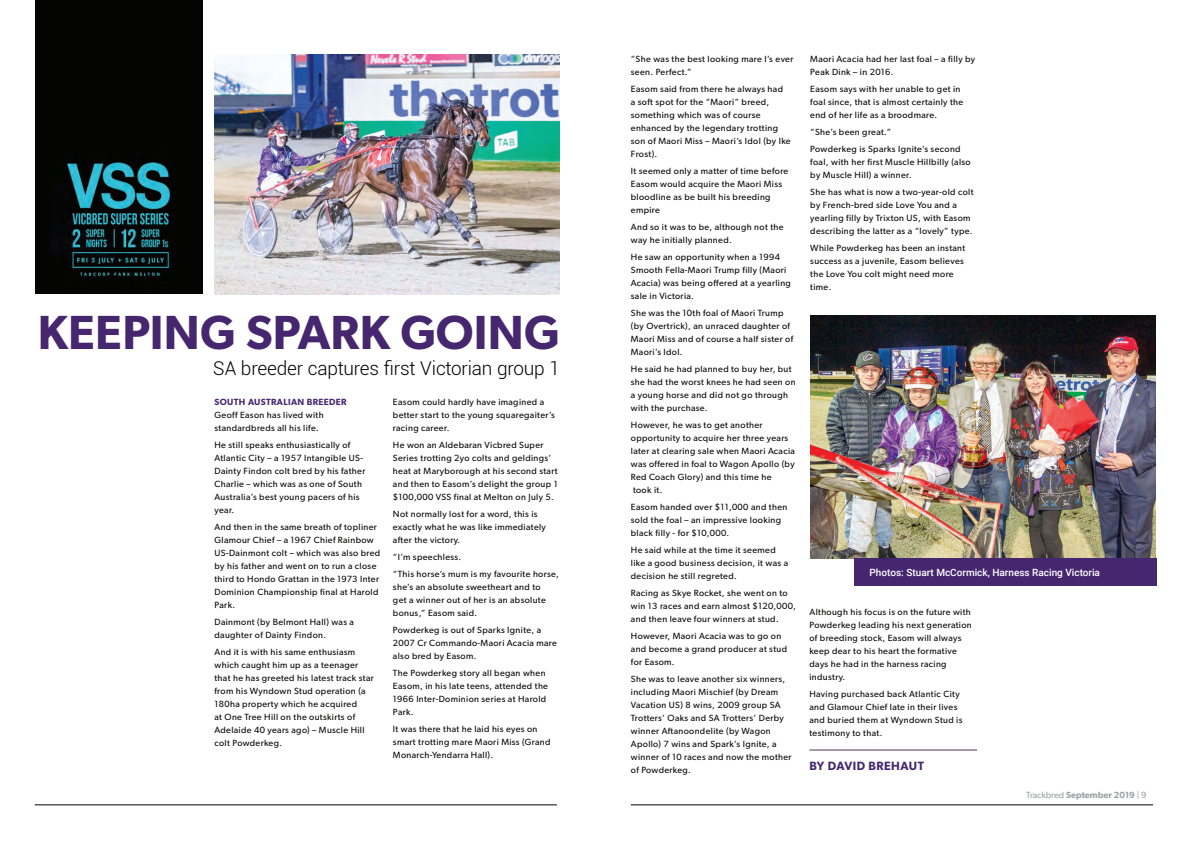
<style>
.page{position:relative;width:1191px;height:842px;background:#fff}
.page>*{position:absolute;margin:0;border:0;box-sizing:border-box;transform-origin:0 0}
.t1{font:600 48px "Gibson";letter-spacing:.005em;color:#45266f}
.t2{font:300 19px "Roboto";letter-spacing:-.01em;color:#000}
.t3{font:600 12px "Gibson";letter-spacing:.04em;color:#45266f}
.t4{font:500 10px "Roboto";color:#fff}
.t5{font:9px/13px "Gibson";letter-spacing:.04em;color:#040503}
.t6{font:600 9px "Gibson";color:#9d9fa2}
.t7{font:600 9px "Gibson";letter-spacing:.04em;color:#45266f}
.s1{font-weight:400}
</style>
<div class="page">
<hr style="left:631px;top:805px;width:522px;height:1px;background:#040503">
<hr style="left:35px;top:805px;width:522px;height:1px;background:#040503">
<img style="left:810px;top:315px;width:346px;height:243px">
<div style="left:35px;top:0;width:167px;height:294px;background:#040503"></div>
<img style="left:67px;top:162px;width:104px;height:114px">
<div style="left:853px;top:558px;width:303px;height:27px;background:#45266f"></div>
<hr style="left:809px;top:749px;width:168px;height:1px;background:#51324c">
<img style="left:214px;top:55px;width:345px;height:240px">
<h1 class="t1" style="left:38px;top:303px;width:524px">KEEPING SPARK GOING</h1>
<h2 class="t2" style="left:213px;top:355px;width:348px">SA breeder captures first Victorian group 1</h2>
<p class="t7" style="left:214px;top:397px;width:134px">SOUTH AUSTRALIAN BREEDER</p>
<p class="t5" style="left:214px;top:408px;width:111px">Geoff Eason has lived with standardbreds all his life.</p>
<p class="t5" style="left:214px;top:438px;width:152px">He still speaks enthusiastically of<br>Atlantic City – a 1957 Intangible US-<br>Dainty Findon colt bred by his father<br>Charlie – which was as one of South<br>Australia’s best young pacers of his year.</p>
<p class="t5" style="left:214px;top:520px;width:167px">And then in the same breath of topliner Glamour Chief – a 1967 Chief Rainbow US-Dainmont colt – which was also bred by his father and went on to run a close third to Hondo Grattan in the 1973 Inter Dominion Championship final at Harold Park.</p>
<p class="t5" style="left:214px;top:615px;width:141px">Dainmont (by Belmont Hall) was a daughter of Dainty Findon.</p>
<p class="t5" style="left:214px;top:645px;width:161px">And it is with his same enthusiasm which caught him up as a teenager that he has greeted his latest track star from his Wyndown Stud operation (a<br>180ha property which he acquired<br>at One Tree Hill on the outskirts of<br>Adelaide 40 years ago) – Muscle Hill colt Powderkeg.</p>
<p class="t5" style="left:393px;top:395px;width:164px">Easom could hardly have imagined a better start to the young squaregaiter’s racing career.</p>
<p class="t5" style="left:393px;top:438px;width:166px">He won an Aldebaran Vicbred Super Series trotting 2yo colts and geldings’ heat at Maryborough at his second start and then to Easom’s delight the group 1 $100,000 VSS final at Melton on July 5.</p>
<p class="t5" style="left:393px;top:507px;width:154px">Not normally lost for a word, this is exactly what he was like immediately after the victory.</p>
<p class="t5" style="left:393px;top:548px;width:167px;line-height:17px">“I’m speechless.<br>“This horse’s mum is my favourite horse,</p>
<p class="t5" style="left:393px;top:580px;width:154px">she’s an absolute sweetheart and to get a winner out of her is an absolute bonus,” Easom said.</p>
<p class="t5" style="left:393px;top:623px;width:165px">Powderkeg is out of Sparks Ignite, a<br>2007 Cr Commando-Maori Acacia mare also bred by Easom.</p>
<p class="t5" style="left:393px;top:666px;width:157px">The Powderkeg story all began when<br>Easom, in his late teens, attended the<br>1966 Inter-Dominion series at Harold<br>Park.</p>
<p class="t5" style="left:393px;top:722px;width:159px">It was there that he laid his eyes on smart trotting mare Maori Miss (Grand<br>Monarch-Yendarra Hall).</p>
<p class="t5" style="left:631px;top:52px;width:164px">“She was the best looking mare I’s ever seen. Perfect.”</p>
<p class="t5" style="left:631px;top:82px;width:161px">Easom said from there he always had<br>a soft spot for the “Maori” breed, something which was of course enhanced by the legendary trotting son of Maori Miss – Maori’s Idol (by Ike<br>Frost).</p>
<p class="t5" style="left:631px;top:164px;width:159px">It seemed only a matter of time before<br>Easom would acquire the Maori Miss bloodline as be built his breeding empire</p>
<p class="t5" style="left:631px;top:220px;width:154px">And so it was to be, although not the way he initially planned.</p>
<p class="t5" style="left:631px;top:250px;width:161px">He saw an opportunity when a 1994<br>Smooth Fella-Maori Trump filly (Maori<br>Acacia) was being offered at a yearling sale in Victoria.</p>
<p class="t5" style="left:631px;top:306px;width:164px">She was the 10th foal of Maori Trump (by Overtrick), an unraced daughter of<br>Maori Miss and of course a half sister of<br>Maori’s Idol.</p>
<p class="t5" style="left:631px;top:362px;width:166px">He said he had planned to buy her, but she had the worst knees he had seen on a young horse and did not go through with the purchase.</p>
<p class="t5" style="left:631px;top:418px;width:166px">However, he was to get another opportunity to acquire her three years later at clearing sale when Maori Acacia was offered in foal to Wagon Apollo (by<br>Red Coach Glory) and this time he<br>took it.</p>
<p class="t5" style="left:631px;top:500px;width:158px">Easom handed over $11,000 and then sold the foal – an impressive looking black filly - for $10,000.</p>
<p class="t5" style="left:631px;top:543px;width:159px">He said while at the time it seemed like a good business decision, it was a decision he still regreted.</p>
<p class="t5" style="left:631px;top:586px;width:166px">Racing as Skye Rocket, she went on to win 13 races and earn almost $120,000, and then leave four winners at stud.</p>
<p class="t5" style="left:631px;top:629px;width:158px">However, Maori Acacia was to go on and become a grand producer at stud for Easom.</p>
<p class="t5" style="left:631px;top:672px;width:162px">She was to leave another six winners, including Maori Mischief (by Dream<br>Vacation US) 8 wins, 2009 group SA<br>Trotters’ Oaks and SA Trotters’ Derby winner Aftanoondelite (by Wagon<br>Apollo) 7 wins and Spark’s Ignite, a winner of 10 races and now the mother of Powderkeg.</p>
<p class="t5" style="left:810px;top:52px;width:166px">Maori Acacia had her last foal – a filly by<br>Peak Dink – in 2016.</p>
<p class="t5" style="left:810px;top:82px;width:154px">Easom says with her unable to get in foal since, that is almost certainly the end of her life as a broodmare.</p>
<p class="t5" style="left:810px;top:123px;width:152px;line-height:17px">“She’s been great.”<br>Powderkeg is Sparks Ignite’s second</p>
<p class="t5" style="left:810px;top:155px;width:162px">foal, with her first Muscle Hillbilly (also by Muscle Hill) a winner.</p>
<p class="t5" style="left:810px;top:185px;width:165px">She has what is now a two-year-old colt by French-bred side Love You and a yearling filly by Trixton US, with Easom describing the latter as a “lovely” type.</p>
<p class="t5" style="left:810px;top:241px;width:156px">While Powderkeg has been an instant success as a juvenile, Easom believes the Love You colt might need more time.</p>
<p class="t4" style="left:869px;top:565px;width:232px">Photos: Stuart McCormick, Harness Racing Victoria</p>
<p class="t5" style="left:809px;top:605px;width:164px">Although his focus is on the future with<br>Powderkeg leading his next generation of breeding stock, Easom will always keep dear to his heart the formative days he had in the harness racing industry.</p>
<p class="t5" style="left:809px;top:687px;width:154px">Having purchased back Atlantic City and Glamour Chief late in their lives and buried them at Wyndown Stud is testimony to that.</p>
<h3 class="t3" style="left:809px;top:759px;width:116px">BY DAVID BREHAUT</h3>
<p class="t6" style="left:1026px;top:789px;width:121px"><span class="s1">Trackbred</span> September 2019 <span class="s1">| 9</span></p>
</div>
